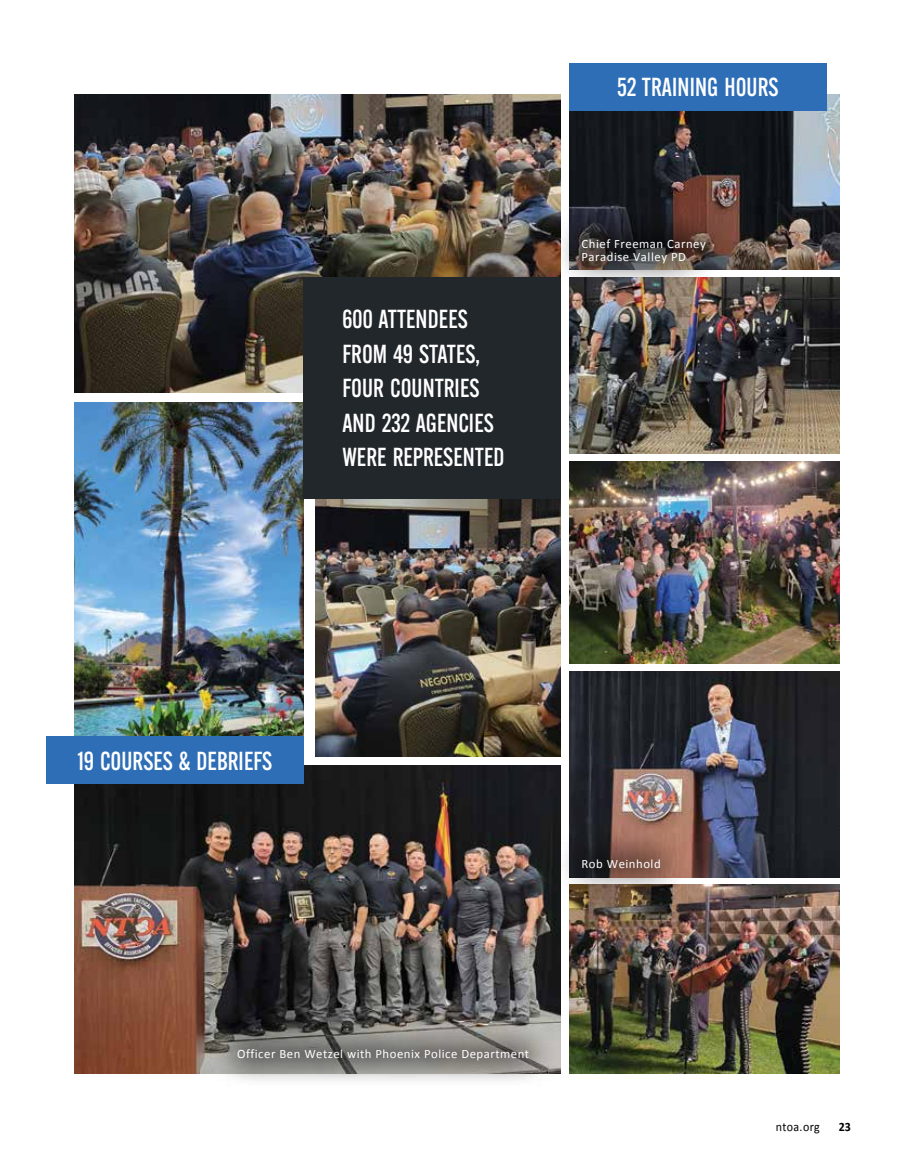
<style>
.page{position:relative;width:905px;height:1175px;background:#fff}
.page>*{position:absolute;margin:0;border:0;box-sizing:border-box;transform-origin:0 0}
.t1{font:500 25.5px/34.5px "Alternate Gothic ATF";color:#fff;scale:.94 1}
.t2{font:12.75px/12.6px "Calibri";letter-spacing:.04em;color:#fff}
.t3{font:12.75px "Calibri";letter-spacing:.03em;color:#000;scale:.94 1}
.t4{font:700 12.75px "Calibri";color:#000;scale:.94 1}
</style>
<div class="page">
<img style="left:315px;top:499px;width:245px;height:257px">
<img style="left:74px;top:94px;width:486px;height:298px">
<img style="left:74px;top:402px;width:230px;height:334px">
<img style="left:569px;top:884px;width:270px;height:189px">
<img style="left:74px;top:765px;width:486px;height:308px">
<img style="left:569px;top:461px;width:270px;height:202px">
<img style="left:569px;top:94px;width:270px;height:175px">
<img style="left:569px;top:277px;width:270px;height:177px">
<img style="left:569px;top:671px;width:270px;height:207px">
<div style="left:303px;top:277px;width:257px;height:222px;background:#21272b"></div>
<div style="left:569px;top:63px;width:257px;height:48px;background:#2e6eb6"></div>
<div style="left:47px;top:736px;width:257px;height:48px;background:#2e6eb6"></div>
<div style="left:553px;top:210px;width:180px;height:81px;background:#000;opacity:.83"></div>
<div style="left:553px;top:830px;width:135px;height:67px;background:#000;opacity:.93"></div>
<svg style="left:210px;top:1020px;width:347px;height:61px;background:#8a8985"></svg>
<p class="t1" style="left:342px;top:302px;width:174px">600 ATTENDEES<br>FROM 49 STATES,<br>FOUR COUNTRIES<br>AND 232 AGENCIES<br>WERE REPRESENTED</p>
<p class="t1" style="left:617px;top:70px;width:173px">52 TRAINING HOURS</p>
<p class="t2" style="left:581px;top:238px;width:126px">Chief Freeman Carney<br>Paradise Valley PD</p>
<p class="t1" style="left:78px;top:743px;width:209px">19 COURSES &amp; DEBRIEFS</p>
<p class="t2" style="left:581px;top:857px;width:81px">Rob Weinhold</p>
<p class="t2" style="left:237px;top:1047px;width:293px">Officer Ben Wetzel with Phoenix Police Department</p>
<p class="t3" style="left:775px;top:1118px;width:48px">ntoa.org</p>
<p class="t4" style="left:838px;top:1117px;width:15px">23</p>
</div>
